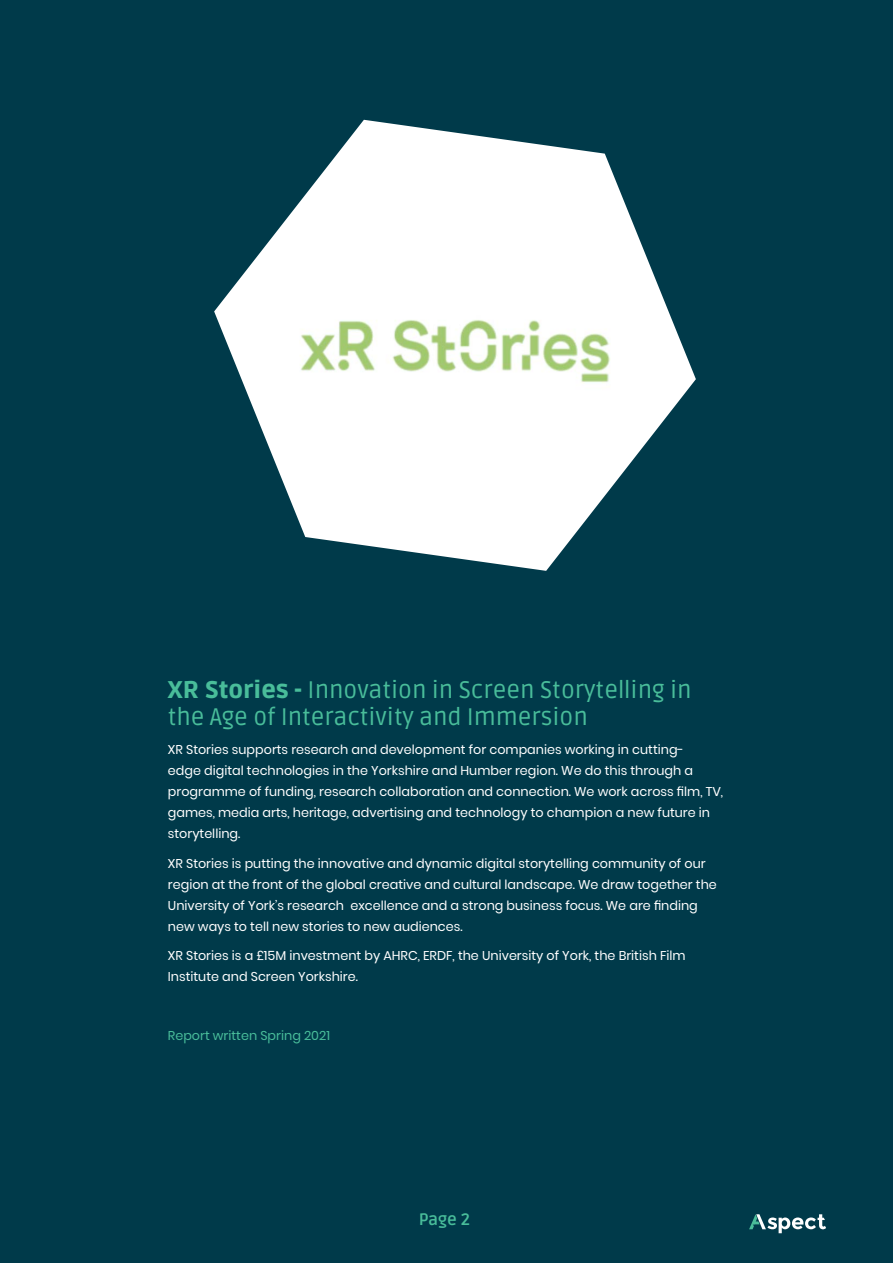
<style>
.page{position:relative;width:893px;height:1263px;background:#fff}
.page>*{position:absolute;margin:0;border:0;box-sizing:border-box;transform-origin:0 0}
.t1{font:24px/27px "Ruda";color:#49bd9a}
.t2{font:700 16.5px "Ruda";color:#49bd9a}
.t3{font:12.75px/21px "Poppins";color:#fff}
.t4{font:12.75px "Poppins";color:#49bd9a}
.s1{font-weight:900}
</style>
<div class="page">
<div style="left:0;top:1178px;width:893px;height:85px;background:#003a4a"></div>
<svg style="left:749px;top:1214px;width:77px;height:19px"></svg>
<div style="left:0;top:0;width:893px;height:1189px;background:#003a4a"></div>
<svg style="left:214px;top:120px;width:482px;height:451px;fill:#fff"></svg>
<img style="left:265px;top:286px;width:380px;height:119px">
<h1 class="t1" style="left:168px;top:676px;width:525px"><span class="s1">XR Stories -</span> Innovation in Screen Storytelling in the Age of Interactivity and Immersion</h1>
<p class="t3" style="left:168px;top:739px;width:557px">XR Stories supports research and development for companies working in cutting-<br>edge digital technologies in the Yorkshire and Humber region. We do this through a programme of funding, research collaboration and connection. We work across film, TV, games, media arts, heritage, advertising and technology to champion a new future in storytelling.</p>
<p class="t3" style="left:168px;top:853px;width:550px">XR Stories is putting the innovative and dynamic digital storytelling community of our region at the front of the global creative and cultural landscape. We draw together the University of York’s research excellence and a strong business focus. We are finding new ways to tell new stories to new audiences.</p>
<p class="t3" style="left:168px;top:945px;width:519px">XR Stories is a £15M investment by AHRC, ERDF, the University of York, the British Film<br>Institute and Screen Yorkshire.</p>
<p class="t4" style="left:168px;top:1028px;width:164px">Report written Spring 2021</p>
<p class="t2" style="left:419px;top:1210px;width:53px">Page 2</p>
</div>
